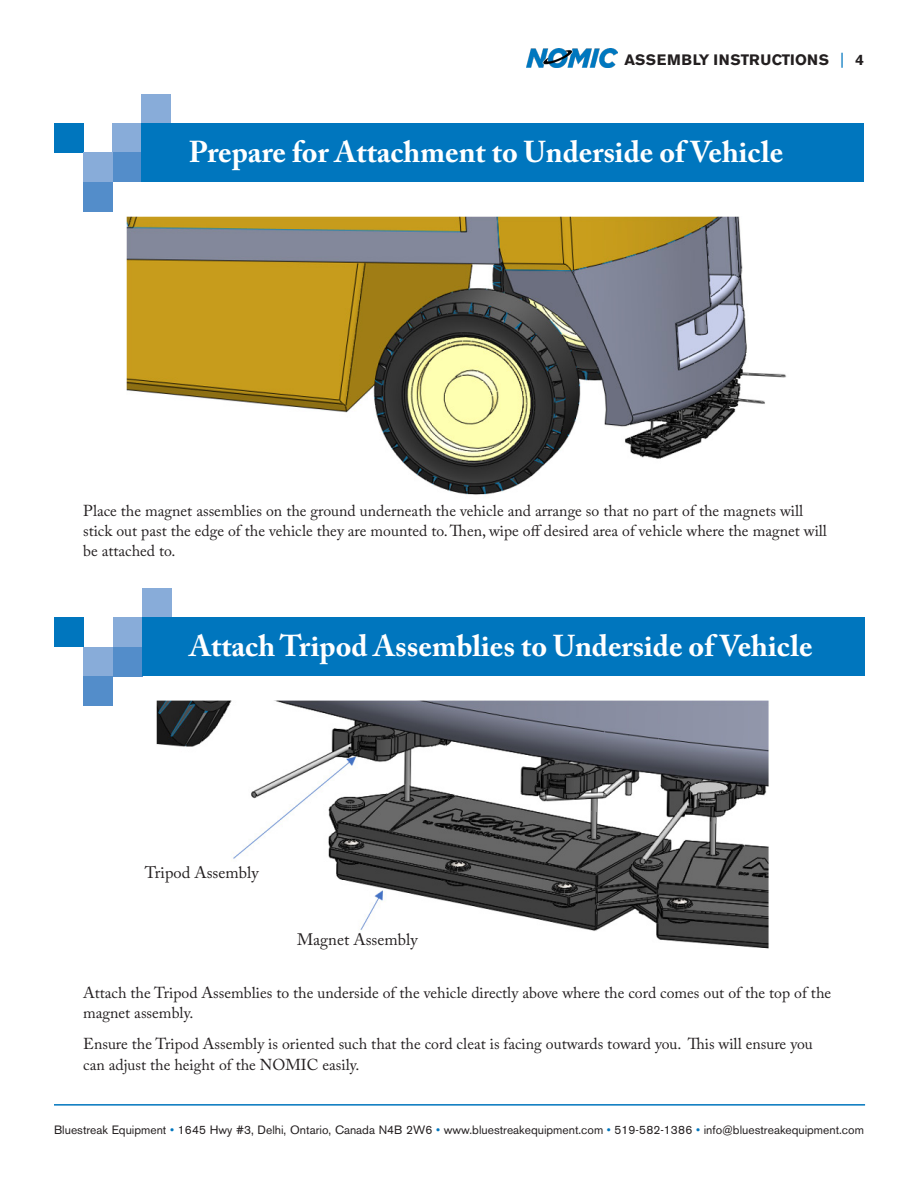
<style>
.page{position:relative;width:918px;height:1188px;background:#fff}
.page>*{position:absolute;margin:0;border:0;box-sizing:border-box;transform-origin:0 0}
.t1{font:700 30px "Adobe Caslon Pro";color:#fff}
.body{font:16.5px "Adobe Caslon Pro";color:#231f20}
.body-2{font:15.75px/20.2px "Adobe Caslon Pro";color:#231f20}
.t2{font:700 15px "Akzidenz Grotesk BE";letter-spacing:.02em;color:#231f20}
.t3{font:12px "Akzidenz Grotesk BE";color:#231f20}
.s1{font-weight:400;color:#0076be}
.s2{color:#0076be}
</style>
<div class="page">
<hr style="left:54px;top:1104px;width:811px;height:2px;background:#0076be">
<img style="left:526px;top:48px;width:92px;height:19px">
<div style="left:54px;top:124px;width:29px;height:29px;background:#0076be"></div>
<div style="left:112px;top:124px;width:30px;height:29px;background:#88acd9"></div>
<div style="left:112px;top:153px;width:30px;height:29px;background:#538dca"></div>
<div style="left:83px;top:153px;width:29px;height:29px;background:#88acd9"></div>
<div style="left:83px;top:182px;width:29px;height:29px;background:#538dca"></div>
<div style="left:142px;top:94px;width:29px;height:30px;background:#88acd9"></div>
<div style="left:142px;top:124px;width:722px;height:58px;background:#0076be"></div>
<img style="left:126px;top:216px;width:661px;height:279px">
<img style="left:157px;top:700px;width:612px;height:249px">
<div style="left:55px;top:618px;width:29px;height:29px;background:#0076be"></div>
<div style="left:113px;top:618px;width:29px;height:29px;background:#88acd9"></div>
<div style="left:113px;top:647px;width:29px;height:29px;background:#538dca"></div>
<div style="left:84px;top:647px;width:29px;height:29px;background:#88acd9"></div>
<div style="left:84px;top:676px;width:29px;height:29px;background:#538dca"></div>
<div style="left:142px;top:589px;width:29px;height:29px;background:#88acd9"></div>
<div style="left:142px;top:618px;width:723px;height:58px;background:#0076be"></div>
<p class="t2" style="left:625px;top:51px;width:241px">ASSEMBLY INSTRUCTIONS <span class="s1">|</span> 4</p>
<p class="t1" style="left:189px;top:134px;width:596px">Prepare for Attachment to Underside of Vehicle</p>
<p class="body-2" style="left:83px;top:500px;width:745px">Place the magnet assemblies on the ground underneath the vehicle and arrange so that no part of the magnets will stick out past the edge of the vehicle they are mounted to. Then, wipe off desired area of vehicle where the magnet will be attached to.</p>
<p class="t1" style="left:189px;top:628px;width:625px">Attach Tripod Assemblies to Underside of Vehicle</p>
<p class="body" style="left:145px;top:863px;width:116px">Tripod Assembly</p>
<p class="body" style="left:297px;top:930px;width:122px">Magnet Assembly</p>
<p class="body-2" style="left:83px;top:983px;width:750px">Attach the Tripod Assemblies to the underside of the vehicle directly above where the cord comes out of the top of the magnet assembly.</p>
<p class="body-2" style="left:83px;top:1034px;width:731px">Ensure the Tripod Assembly is oriented such that the cord cleat is facing outwards toward you. This will ensure you can adjust the height of the NOMIC easily.</p>
<p class="t3" style="left:54px;top:1123px;width:812px">Bluestreak Equipment <span class="s2">•</span> 1645 Hwy #3, Delhi, Ontario, Canada N4B 2W6 <span class="s2">•</span> www.bluestreakequipment.com <span class="s2">•</span> 519-582-1386 <span class="s2">•</span> info@bluestreakequipment.com</p>
</div>
